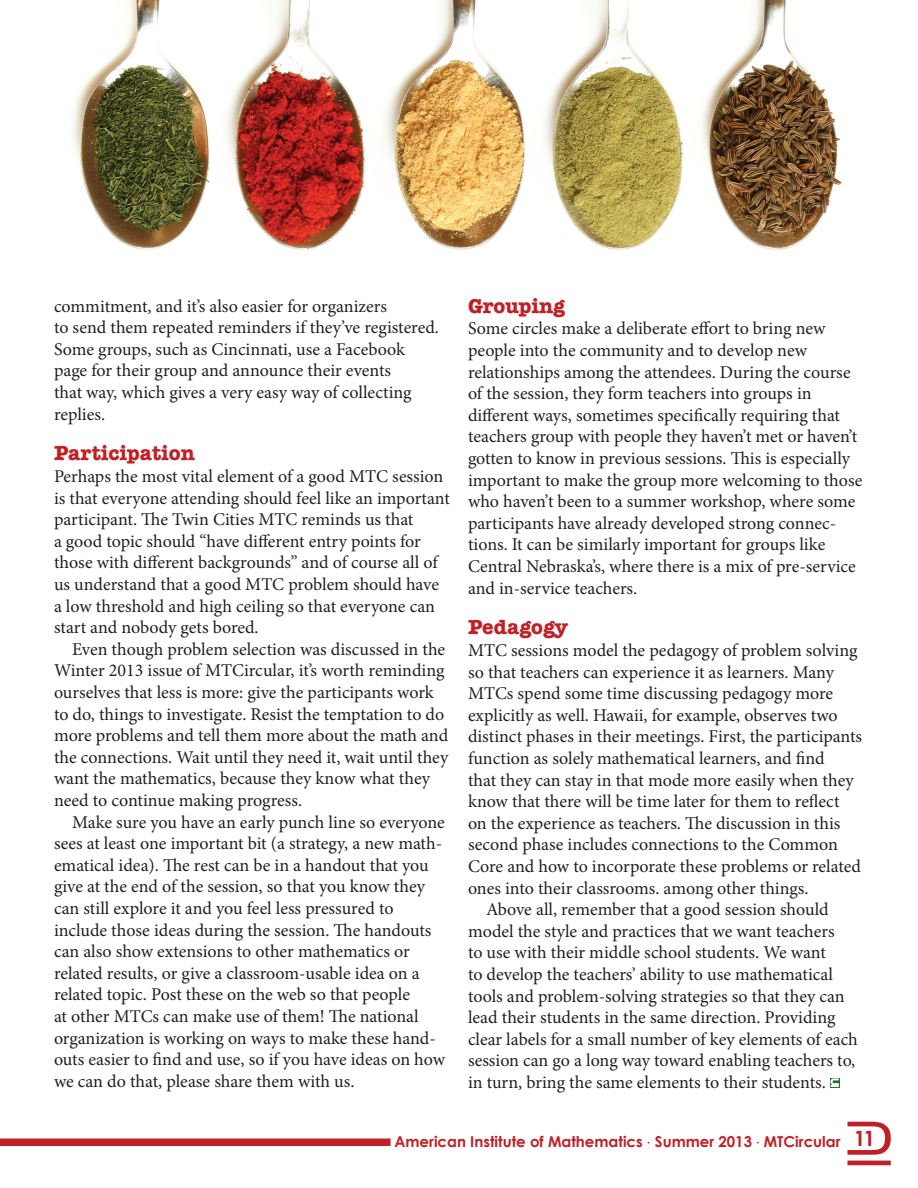
<style>
.page{position:relative;width:918px;height:1188px;background:#fff}
.page>*{position:absolute;margin:0;border:0;box-sizing:border-box;transform-origin:0 0}
.t1{font:72px "Cambria Math";color:#c02025}
.t2{font:700 21px "American Typewriter";color:#c02025}
.t3{font:700 21px "Century Gothic";color:#c02025}
.t4{font:18px/21.6px "Minion Pro";letter-spacing:-.005em;color:#231f20}
.t5{font:700 15px "Century Gothic";color:#c02025}
.s1{font-family:"Cambria Math";font-size:12px;color:#fff}
.s2{font-family:"Palatino Linotype";font-weight:400}
</style>
<div class="page">
<div style="left:0;top:1138px;width:391px;height:8px;background:#c02025"></div>
<img style="left:72px;top:0;width:770px;height:250px">
<div style="left:830px;top:1078px;width:10px;height:10px;background:#247439"></div>
<svg style="left:830px;top:1078px;width:9px;height:9px"></svg>
<p class="t4" style="left:54px;top:295px;width:387px">commitment, and it’s also easier for organizers<br>to send them repeated reminders if they’ve registered.<br>Some groups, such as Cincinnati, use a Facebook page for their group and announce their events<br>that way, which gives a very easy way of collecting replies.</p>
<p class="t2" style="left:54px;top:435px;width:142px">Participation</p>
<p class="t4" style="left:54px;top:466px;width:397px">Perhaps the most vital element of a good MTC session is that everyone attending should feel like an important participant. The Twin Cities MTC reminds us that<br>a good topic should “have different entry points for those with different backgrounds” and of course all of us understand that a good MTC problem should have a low threshold and high ceiling so that everyone can start and nobody gets bored.</p>
<p class="t4" style="left:54px;top:638px;width:396px;text-indent:18px">Even though problem selection was discussed in the Winter 2013 issue of MTCircular, it’s worth reminding ourselves that less is more: give the participants work to do, things to investigate. Resist the temptation to do more problems and tell them more about the math and the connections. Wait until they need it, wait until they want the mathematics, because they know what they need to continue making progress.</p>
<p class="t4" style="left:54px;top:811px;width:393px;text-indent:18px">Make sure you have an early punch line so everyone sees at least one important bit (a strategy, a new math&shy;ematical idea). The rest can be in a handout that you give at the end of the session, so that you know they can still explore it and you feel less pressured to include those ideas during the session. The handouts can also show extensions to other mathematics or related results, or give a classroom-usable idea on a related topic. Post these on the web so that people<br>at other MTCs can make use of them! The national organization is working on ways to make these hand&shy;outs easier to find and use, so if you have ideas on how we can do that, please share them with us.</p>
<p class="t2" style="left:468px;top:288px;width:99px">Grouping</p>
<p class="t4" style="left:468px;top:318px;width:396px">Some circles make a deliberate effort to bring new people into the community and to develop new relationships among the attendees. During the course of the session, they form teachers into groups in different ways, sometimes specifically requiring that teachers group with people they haven’t met or haven’t gotten to know in previous sessions. This is especially important to make the group more welcoming to those who haven’t been to a summer workshop, where some participants have already developed strong connec&shy;tions. It can be similarly important for groups like Central Nebraska’s, where there is a mix of pre-service and in-service teachers.</p>
<p class="t2" style="left:468px;top:609px;width:101px">Pedagogy</p>
<p class="t4" style="left:468px;top:640px;width:391px">MTC sessions model the pedagogy of problem solving</p>
<p class="t4" style="left:468px;top:661px;width:367px">so that teachers can experience it as learners. Many</p>
<p class="t4" style="left:468px;top:683px;width:367px">MTCs spend some time discussing pedagogy more</p>
<p class="t4" style="left:468px;top:704px;width:371px">explicitly as well. Hawaii, for example, observes two</p>
<p class="t4" style="left:468px;top:726px;width:396px">distinct phases in their meetings. First, the participants</p>
<p class="t4" style="left:468px;top:748px;width:358px">function as solely mathematical learners, and find</p>
<p class="t4" style="left:468px;top:769px;width:387px">that they can stay in that mode more easily when they</p>
<p class="t4" style="left:468px;top:791px;width:373px">know that there will be time later for them to reflect</p>
<p class="t4" style="left:468px;top:812px;width:374px">on the experience as teachers. The discussion in this</p>
<p class="t4" style="left:468px;top:834px;width:371px">second phase includes connections to the Common</p>
<p class="t4" style="left:468px;top:856px;width:395px">Core and how to incorporate these problems or related</p>
<p class="t4" style="left:468px;top:877px;width:342px">ones into their classrooms. among other things.</p>
<p class="t4" style="left:486px;top:899px;width:344px">Above all, remember that a good session should</p>
<p class="t4" style="left:468px;top:920px;width:368px">model the style and practices that we want teachers</p>
<p class="t4" style="left:468px;top:942px;width:359px">to use with their middle school students. We want</p>
<p class="t4" style="left:468px;top:964px;width:367px">to develop the teachers’ ability to use mathematical</p>
<p class="t4" style="left:468px;top:985px;width:378px">tools and problem-solving strategies so that they can</p>
<p class="t4" style="left:468px;top:1007px;width:369px">lead their students in the same direction. Providing</p>
<p class="t4" style="left:468px;top:1028px;width:391px">clear labels for a small number of key elements of each</p>
<p class="t4" style="left:468px;top:1050px;width:389px">session can go a long way toward enabling teachers to,</p>
<p class="t4" style="left:468px;top:1072px;width:373px">in turn, bring the same elements to their students. <span class="s1">⊆</span></p>
<h1 class="t1" style="left:842px;top:1098px;width:55px">⊇</h1>
<p class="t3" style="left:854px;top:1125px;width:23px">11</p>
<p class="t5" style="left:394px;top:1132px;width:448px">American Institute of Mathematics <span class="s2">·</span> Summer 2013 <span class="s2">·</span> MTCircular</p>
</div>
